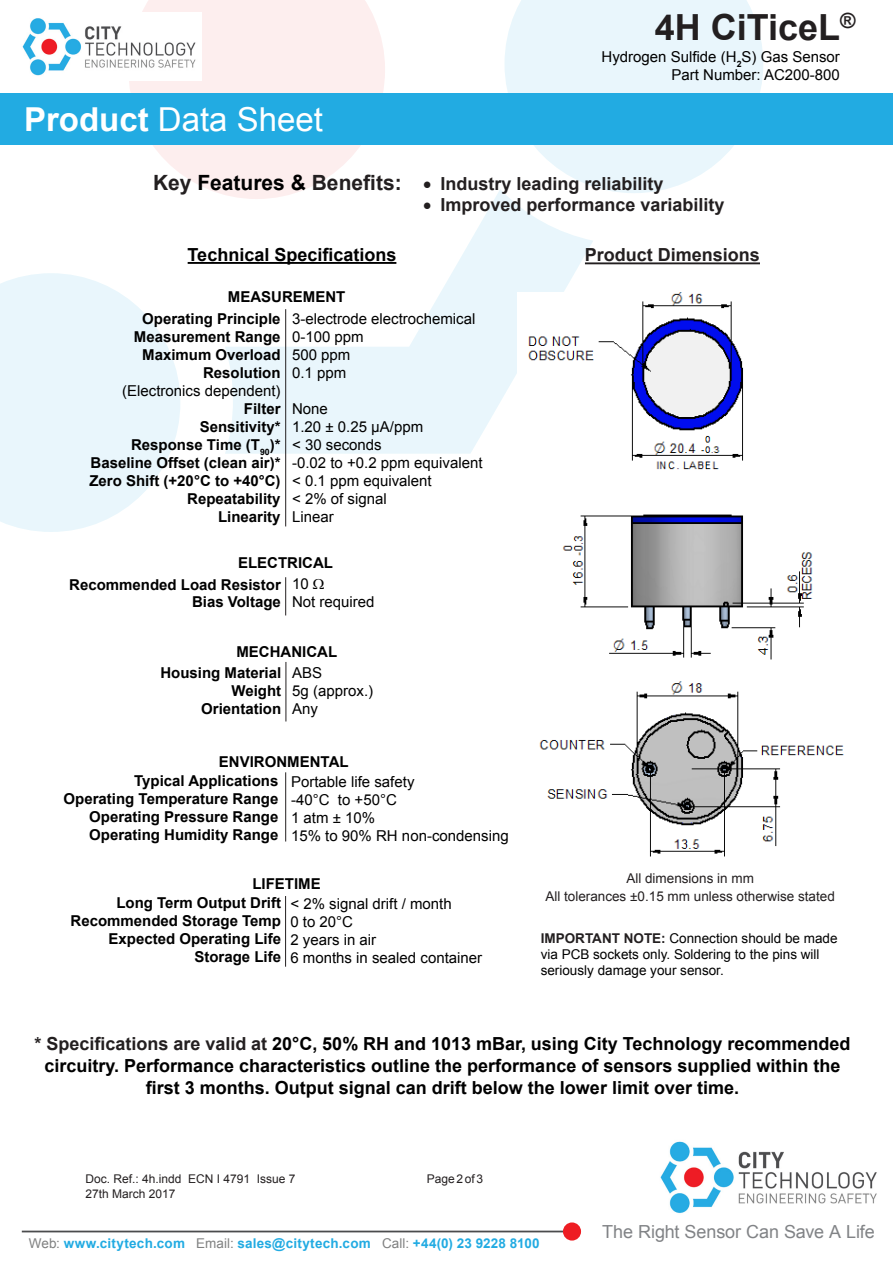
<style>
.page{position:relative;width:893px;height:1263px;background:#fff}
.page>*{position:absolute;margin:0;border:0;box-sizing:border-box;transform-origin:0 0}
.t1{font:700 36px "Arial";color:#231f20}
.t2{font:33px "Arial";color:#fff}
.t3{font:700 18px/21.6px "Arial";color:#000;text-align:center}
.Characteristics_Titl{font:700 18px "Arial";color:#231f20}
.t4{font:18px "Arial";letter-spacing:-.005em;color:#818386}
.t5{font:700 15px "Arial";color:#000}
.t6{font:15px/18px "Arial";color:#000;text-align:right}
.t7{font:13.5px/16.2px "Arial";color:#000}
.t8{font:700 13.5px "Arial";letter-spacing:.015em;color:#22abe2}
.Head_2{font:13.5px "Arial";color:#231f20}
.t9{font:12px "Arial";color:#231f20}
.s1{font-weight:700}
.s2{font-size:21px}
.s3{font-size:21px;color:#000}
.s4{font-weight:700;color:#231f20}
.s5{color:#231f20}
.s6{font-weight:400;color:#808181}
</style>
<div class="page">
<svg style="left:225px;top:189px;width:368px;height:265px;fill:#e9f6fc"></svg>
<svg style="left:0;top:273px;width:180px;height:259px;fill:#e9f6fc"></svg>
<svg style="left:504px;top:0;width:259px;height:193px;fill:#e9f6fc"></svg>
<svg style="left:128px;top:0;width:257px;height:199px;fill:#fdeeee"></svg>
<div style="left:0;top:93px;width:893px;height:51px;background:#22abe2"></div>
<img style="left:22px;top:13px;width:179px;height:67px">
<hr style="left:22px;top:1230px;width:553px;height:2px;background:#4b4c4d">
<div style="left:563px;top:1222px;width:18px;height:18px;background:#ee1d23;border-radius:50%"></div>
<img style="left:660px;top:1141px;width:217px;height:73px">
<hr style="left:188px;top:262px;width:208px;height:2px;background:#000">
<hr style="left:285px;top:309px;width:1px;height:217px;background:#231f20">
<hr style="left:585px;top:262px;width:175px;height:2px;background:#231f20">
<hr style="left:285px;top:577px;width:1px;height:38px;background:#231f20">
<hr style="left:286px;top:662px;width:1px;height:59px;background:#231f20">
<hr style="left:285px;top:772px;width:1px;height:69px;background:#231f20">
<hr style="left:285px;top:896px;width:1px;height:71px;background:#231f20">
<img style="left:518px;top:293px;width:326px;height:564px">
<h2 class="t2" style="left:24px;top:98px;width:300px"><span class="s1">Product</span> Data Sheet</h2>
<h1 class="t1" style="left:655px;top:4px;width:202px">4H CiTiceL<sup>®</sup></h1>
<p class="t6" style="left:602px;top:48px;width:240px">Hydrogen Sulfide (H<sub>2</sub>S) Gas Sensor<br>Part Number: AC200-800</p>
<p class="Characteristics_Titl" style="left:153px;top:171px;width:512px"><span class="s2">Key</span> <span class="s3">Features &amp;</span> <span class="s2">Benefits:</span> • Industry leading reliability</p>
<p class="Characteristics_Titl" style="left:423px;top:193px;width:303px">• Improved performance variability</p>
<p class="t3" style="left:188px;top:244px;width:210px">Technical Specifications</p>
<p class="t5" style="left:228px;top:286px;width:119px">MEASUREMENT</p>
<p class="t5" style="left:142px;top:309px;width:140px">Operating Principle</p>
<p class="t5" style="left:134px;top:327px;width:148px">Measurement Range</p>
<p class="t5" style="left:142px;top:345px;width:140px">Maximum Overload</p>
<p class="t5" style="left:203px;top:363px;width:79px">Resolution</p>
<p class="t6" style="left:122px;top:382px;width:160px">(Electronics dependent)</p>
<p class="t5" style="left:244px;top:399px;width:38px">Filter</p>
<p class="t5" style="left:200px;top:417px;width:82px">Sensitivity*</p>
<p class="t5" style="left:131px;top:435px;width:151px">Response Time (T<sub>90</sub>)*</p>
<p class="t5" style="left:91px;top:453px;width:192px">Baseline Offset (clean air)*</p>
<p class="t5" style="left:89px;top:471px;width:193px">Zero Shift (+20°C to +40°C)</p>
<p class="t5" style="left:187px;top:489px;width:95px">Repeatability</p>
<p class="t5" style="left:218px;top:507px;width:64px">Linearity</p>
<p class="t6" style="left:292px;top:310px;width:185px">3-electrode electrochemical</p>
<p class="t6" style="left:292px;top:328px;width:73px">0-100 ppm</p>
<p class="t6" style="left:292px;top:346px;width:60px">500 ppm</p>
<p class="t6" style="left:292px;top:364px;width:56px">0.1 ppm</p>
<p class="t6" style="left:292px;top:400px;width:37px">None</p>
<p class="t6" style="left:292px;top:418px;width:133px">1.20 ± 0.25 µA/ppm</p>
<p class="t6" style="left:292px;top:436px;width:91px">&lt; 30 seconds</p>
<p class="t6" style="left:292px;top:454px;width:192px">-0.02 to +0.2 ppm equivalent</p>
<p class="t6" style="left:292px;top:472px;width:141px">&lt; 0.1 ppm equivalent</p>
<p class="t6" style="left:292px;top:490px;width:96px">&lt; 2% of signal</p>
<p class="t6" style="left:292px;top:508px;width:43px">Linear</p>
<p class="t5" style="left:238px;top:553px;width:96px">ELECTRICAL</p>
<p class="t5" style="left:69px;top:575px;width:213px">Recommended Load Resistor</p>
<p class="t5" style="left:192px;top:591px;width:90px">Bias Voltage</p>
<p class="t6" style="left:292px;top:575px;width:18px">10</p>
<p class="t6" style="left:292px;top:593px;width:84px">Not required</p>
<p class="t5" style="left:236px;top:641px;width:102px">MECHANICAL</p>
<p class="t5" style="left:160px;top:663px;width:122px">Housing Material</p>
<p class="t5" style="left:231px;top:681px;width:51px">Weight</p>
<p class="t5" style="left:201px;top:699px;width:82px">Orientation</p>
<p class="t6" style="left:292px;top:664px;width:32px">ABS</p>
<p class="t6" style="left:292px;top:682px;width:82px">5g (approx.)</p>
<p class="t6" style="left:292px;top:700px;width:27px">Any</p>
<p class="t5" style="left:219px;top:751px;width:131px">ENVIRONMENTAL</p>
<p class="t5" style="left:134px;top:771px;width:146px">Typical Applications</p>
<p class="t5" style="left:64px;top:789px;width:216px">Operating Temperature Range</p>
<p class="t5" style="left:89px;top:807px;width:191px">Operating Pressure Range</p>
<p class="t5" style="left:89px;top:825px;width:191px">Operating Humidity Range</p>
<p class="t6" style="left:291px;top:773px;width:125px">Portable life safety</p>
<p class="t6" style="left:291px;top:791px;width:107px">-40°C to +50°C</p>
<p class="t6" style="left:291px;top:809px;width:86px">1 atm ± 10%</p>
<p class="t6" style="left:291px;top:827px;width:219px">15% to 90% RH non-condensing</p>
<p class="t5" style="left:252px;top:873px;width:70px">LIFETIME</p>
<p class="t5" style="left:116px;top:893px;width:166px">Long Term Output Drift</p>
<p class="t5" style="left:70px;top:911px;width:212px">Recommended Storage Temp</p>
<p class="t5" style="left:109px;top:929px;width:174px">Expected Operating Life</p>
<p class="t5" style="left:194px;top:947px;width:88px">Storage Life</p>
<p class="t6" style="left:290px;top:894px;width:163px">&lt; 2% signal drift / month</p>
<p class="t6" style="left:290px;top:912px;width:64px">0 to 20°C</p>
<p class="t6" style="left:290px;top:930px;width:87px">2 years in air</p>
<p class="t6" style="left:290px;top:948px;width:193px">6 months in sealed container</p>
<p class="Characteristics_Titl" style="left:585px;top:243px;width:177px">Product Dimensions</p>
<p class="Head_2" style="left:626px;top:869px;width:129px">All dimensions in mm</p>
<p class="Head_2" style="left:545px;top:887px;width:291px">All tolerances ±0.15 mm unless otherwise stated</p>
<p class="t7" style="left:541px;top:930px;width:298px"><span class="s4">IMPORTANT NOTE:</span> Connection should be made via PCB sockets only. Soldering to the pins will seriously damage your sensor.</p>
<p class="t3" style="left:35px;top:1034px;width:817px"><span class="s5">* Specifications are valid at</span> 20°C, 50% RH and 1013 mBar, using City Technology recommended circuitry. Performance characteristics outline the performance of sensors supplied within the first 3 months. Output signal can drift below the lower limit over time.</p>
<p class="t9" style="left:85px;top:1171px;width:212px">Doc. Ref.: 4h.indd ECN I 4791 Issue 7</p>
<p class="t9" style="left:427px;top:1171px;width:58px">Page 2 of 3</p>
<p class="t9" style="left:85px;top:1185px;width:92px">27th March 2017</p>
<p class="t8" style="left:29px;top:1234px;width:512px"><span class="s6">Web:</span> www.citytech.com <span class="s6">Email:</span> sales@citytech.com <span class="s6">Call:</span> +44(0) 23 9228 8100</p>
<p class="t4" style="left:602px;top:1220px;width:274px">The Right Sensor Can Save A Life</p>
</div>
